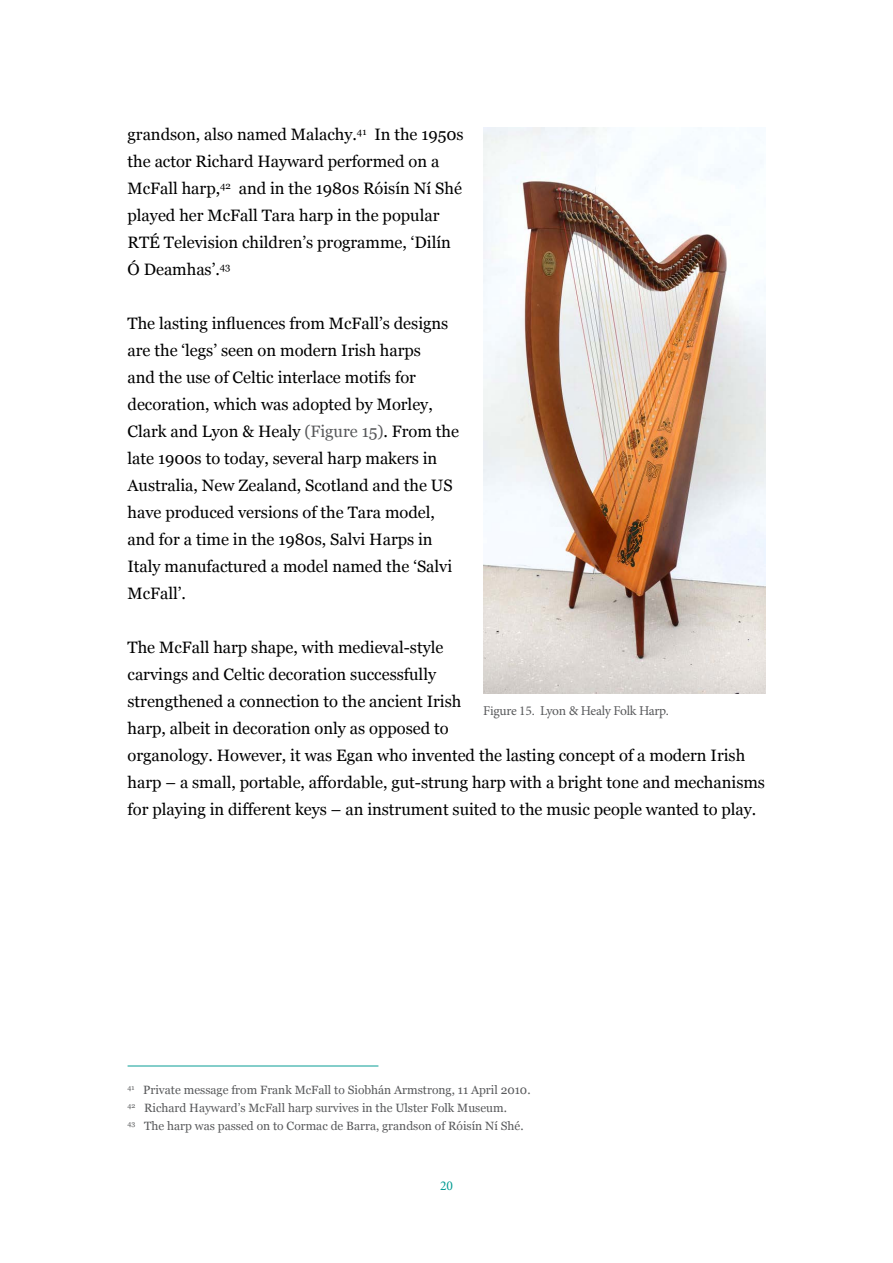
<style>
.page{position:relative;width:893px;height:1263px;background:#fff}
.page>*{position:absolute;margin:0;border:0;box-sizing:border-box;transform-origin:0 0}
.t1{font:16.5px/27px "Georgia";color:#000}
.t2{font:13.5px "Minion Pro";letter-spacing:-.025em;color:#58595b}
.t3{font:13.5px "Minion Pro";color:#009b92}
.t4{font:12px/18px "Georgia";color:#58595b}
.s1{color:#58595b}
</style>
<div class="page">
<img style="left:483px;top:128px;width:282px;height:566px">
<hr style="left:128px;top:1065px;width:250px;height:2px;background:#009b92">
<p class="t1" style="left:128px;top:120px;width:338px">grandson, also named Malachy.<sup>41</sup> In the 1950s the actor Richard Hayward performed on a McFall harp,<sup>42</sup> and in the 1980s Róisín Ní Shé played her McFall Tara harp in the popular RTÉ Television children’s programme, ‘Dilín Ó Deamhas’.<sup>43</sup></p>
<p class="t1" style="left:128px;top:309px;width:333px">The lasting influences from McFall’s designs are the ‘legs’ seen on modern Irish harps<br>and the use of Celtic interlace motifs for decoration, which was adopted by Morley, Clark and Lyon &amp; Healy <span class="s1">(Figure 15)</span>. From the late 1900s to today, several harp makers in Australia, New Zealand, Scotland and the US have produced versions of the Tara model, and for a time in the 1980s, Salvi Harps in Italy manufactured a model named the ‘Salvi McFall’.</p>
<p class="t1" style="left:128px;top:633px;width:639px">The McFall harp shape, with medieval-style<br>carvings and Celtic decoration successfully<br>strengthened a connection to the ancient Irish<br>harp, albeit in decoration only as opposed to<br>organology. However, it was Egan who invented the lasting concept of a modern Irish harp – a small, portable, affordable, gut-strung harp with a bright tone and mechanisms for playing in different keys – an instrument suited to the music people wanted to play.</p>
<p class="t2" style="left:483px;top:702px;width:187px">Figure 15. Lyon &amp; Healy Folk Harp.</p>
<p class="t4" style="left:128px;top:1080px;width:404px"><sup>41</sup> Private message from Frank McFall to Siobhán Armstrong, 11 April 2010.<br><sup>42</sup> Richard Hayward’s McFall harp survives in the Ulster Folk Museum.<br><sup>43</sup> The harp was passed on to Cormac de Barra, grandson of Róisín Ní Shé.</p>
<p class="t3" style="left:440px;top:1176px;width:14px">20</p>
</div>
